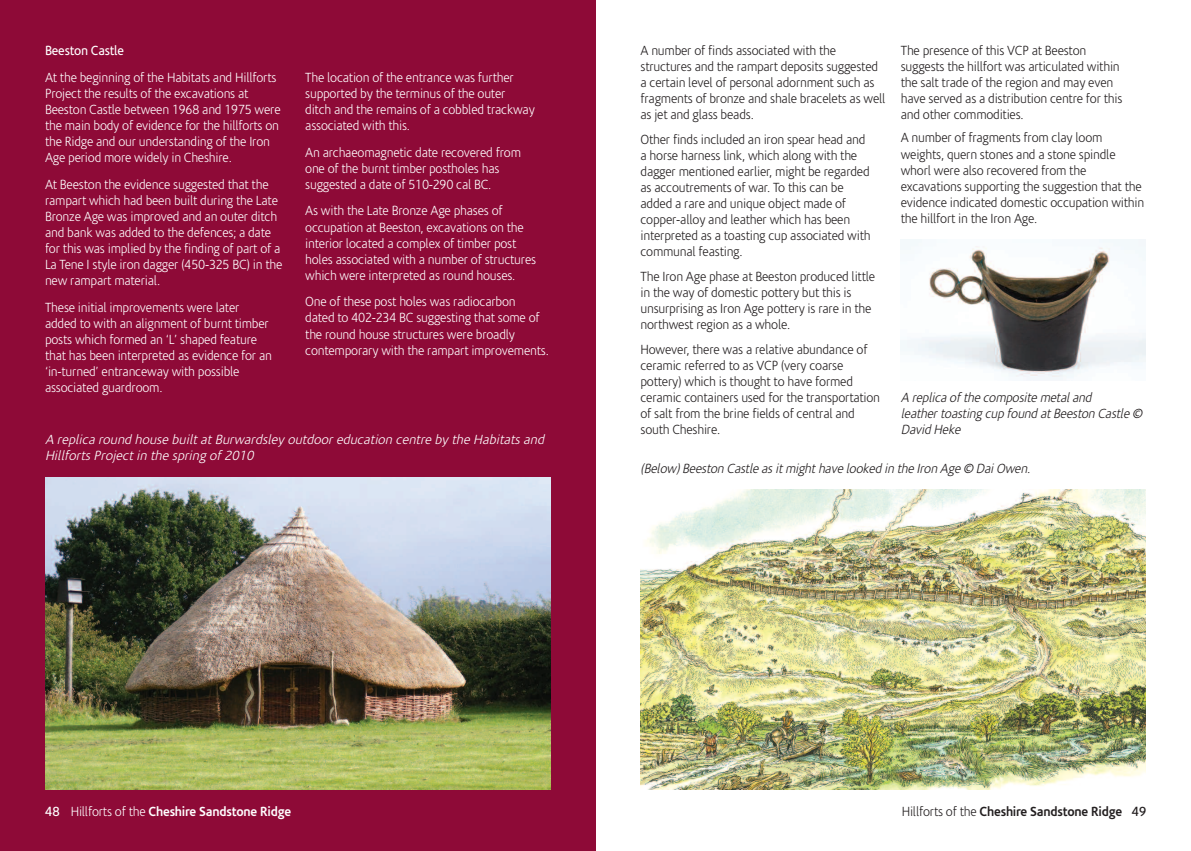
<style>
.page{position:relative;width:1191px;height:851px;background:#fff}
.page>*{position:absolute;margin:0;border:0;box-sizing:border-box;transform-origin:0 0}
.t1{font:300 13.38px/16px "Corisande";letter-spacing:-.015em;color:#fff;scale:.95 1}
.t2{font:300 13.38px/16px "Corisande";letter-spacing:-.015em;color:#231f20;scale:.95 1}
.t3{font:italic 300 13.38px/16px "Corisande";color:#231f20;scale:.95 1}
.t4{font:italic 300 13.38px/16px "Corisande";color:#fff}
.t5{font:700 13.38px "Corisande";letter-spacing:-.015em;color:#fff;scale:.95 1}
.t6{font:700 13.38px "Corisande";letter-spacing:-.015em;color:#231f20;scale:.95 1}
.t7{font:13.38px "Corisande";letter-spacing:-.015em;color:#fff;scale:.95 1}
.s1{font-weight:400}
.s2{font-weight:300}
</style>
<div class="page">
<div style="left:0;top:0;width:595px;height:850px;background:#8e0a37"></div>
<img style="left:640px;top:489px;width:506px;height:300px">
<img style="left:45px;top:478px;width:505px;height:311px">
<img style="left:900px;top:239px;width:246px;height:141px">
<p class="t7" style="left:45px;top:43px;width:85px">Beeston Castle</p>
<p class="t1" style="left:45px;top:70px;width:250px">At the beginning of the Habitats and Hillforts Project the results of the excavations at Beeston Castle between 1968 and 1975 were the main body of evidence for the hillforts on the Ridge and our understanding of the Iron Age period more widely in Cheshire.</p>
<p class="t1" style="left:45px;top:177px;width:251px">At Beeston the evidence suggested that the rampart which had been built during the Late Bronze Age was improved and an outer ditch and bank was added to the defences; a date for this was implied by the finding of part of a La Tene I style iron dagger (450-325 BC) in the new rampart material.</p>
<p class="t1" style="left:45px;top:300px;width:240px">These initial improvements were later added to with an alignment of burnt timber posts which formed an ‘L’ shaped feature that has been interpreted as evidence for an ‘in-turned’ entranceway with possible associated guardroom.</p>
<p class="t1" style="left:305px;top:70px;width:243px">The location of the entrance was further supported by the terminus of the outer ditch and the remains of a cobbled trackway associated with this.</p>
<p class="t1" style="left:305px;top:144px;width:228px">An archaeomagnetic date recovered from one of the burnt timber postholes has suggested a date of 510-290 cal BC.</p>
<p class="t1" style="left:305px;top:203px;width:244px">As with the Late Bronze Age phases of occupation at Beeston, excavations on the interior located a complex of timber post holes associated with a number of structures which were interpreted as round houses.</p>
<p class="t1" style="left:305px;top:294px;width:258px">One of these post holes was radiocarbon<br>dated to 402-234 BC suggesting that some of the round house structures were broadly contemporary with the rampart improvements.</p>
<p class="t4" style="left:45px;top:432px;width:504px">A replica round house built at Burwardsley outdoor education centre by the Habitats and<br>Hillforts Project in the spring of 2010</p>
<p class="t2" style="left:640px;top:43px;width:259px">A number of finds associated with the structures and the rampart deposits suggested a certain level of personal adornment such as fragments of bronze and shale bracelets as well as jet and glass beads.</p>
<p class="t2" style="left:640px;top:132px;width:244px">Other finds included an iron spear head and a horse harness link, which along with the dagger mentioned earlier, might be regarded as accoutrements of war. To this can be added a rare and unique object made of copper-alloy and leather which has been interpreted as a toasting cup associated with communal feasting.</p>
<p class="t2" style="left:640px;top:269px;width:248px">The Iron Age phase at Beeston produced little in the way of domestic pottery but this is unsurprising as Iron Age pottery is rare in the northwest region as a whole.</p>
<p class="t2" style="left:640px;top:341px;width:254px">However, there was a relative abundance of ceramic referred to as VCP (very coarse pottery) which is thought to have formed ceramic containers used for the transportation of salt from the brine fields of central and south Cheshire.</p>
<p class="t2" style="left:900px;top:43px;width:235px">The presence of this VCP at Beeston suggests the hillfort was articulated within the salt trade of the region and may even have served as a distribution centre for this and other commodities.</p>
<p class="t2" style="left:900px;top:130px;width:258px">A number of fragments from clay loom weights, quern stones and a stone spindle whorl were also recovered from the excavations supporting the suggestion that the evidence indicated domestic occupation within the hillfort in the Iron Age.</p>
<p class="t3" style="left:901px;top:390px;width:259px">A replica of the composite metal and<br>leather toasting cup found at Beeston Castle ©<br>David Heke</p>
<p class="t3" style="left:640px;top:461px;width:415px">(Below) Beeston Castle as it might have looked in the Iron Age © Dai Owen.</p>
<p class="t5" style="left:45px;top:803px;width:261px"><span class="s1">48</span> <span class="s2">Hillforts of the</span> Cheshire Sandstone Ridge</p>
<p class="t6" style="left:901px;top:803px;width:259px"><span class="s2">Hillforts of the</span> Cheshire Sandstone Ridge <span class="s1">49</span></p>
</div>
